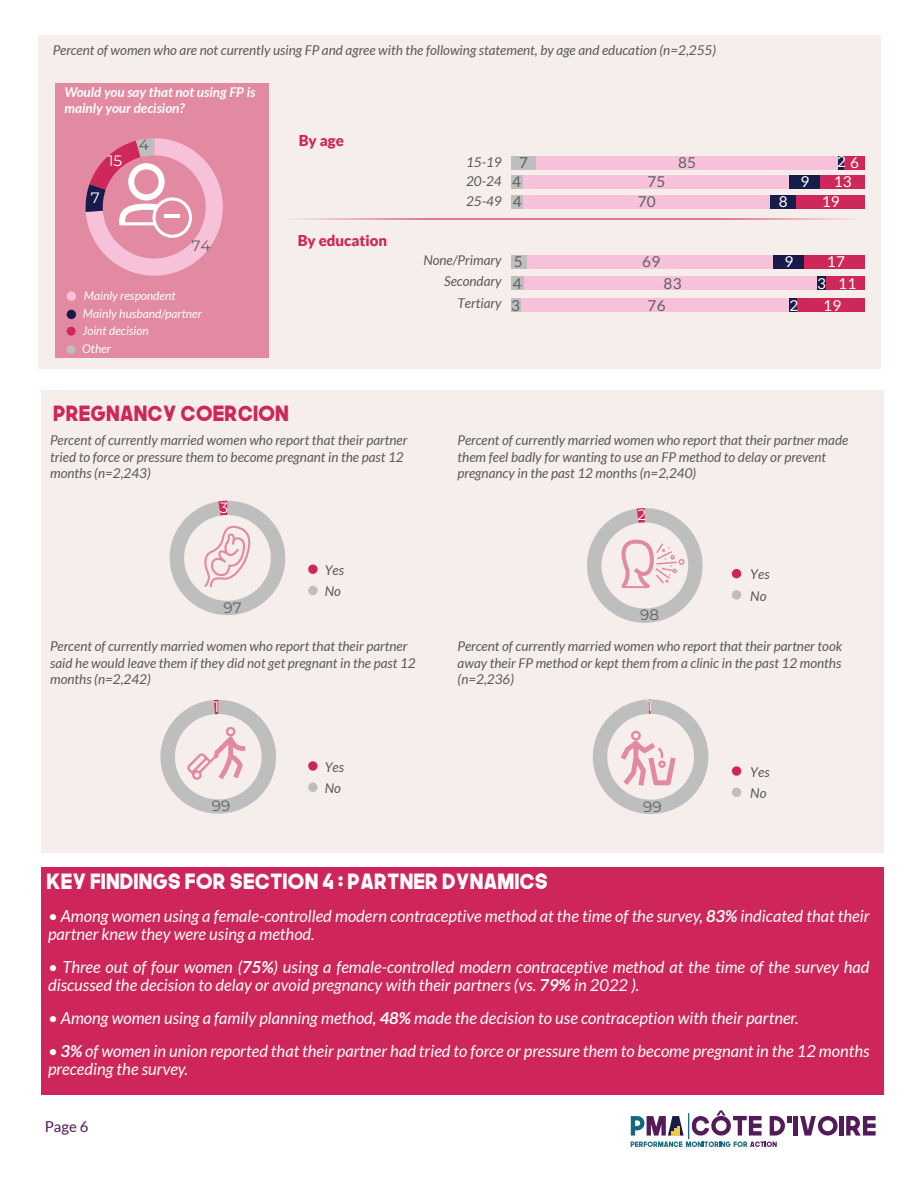
<style>
.page{position:relative;width:918px;height:1188px;background:#fff}
.page>*{position:absolute;margin:0;border:0;box-sizing:border-box;transform-origin:0 0}
.t1{font:21px "The Next Font";color:#fff}
.t2{font:21px "The Next Font";color:#ce265a}
.t3{font:italic 16.5px/18px "Lato";color:#fff}
.t4{font:15px/21.8px "Lato";letter-spacing:.01em;color:#5f5f60;text-align:justify}
.t5{font:15px "Lato";letter-spacing:.02em;color:#fff}
.t6{font:900 15px "Lato";color:#ce265a}
.t7{font:15px "Montserrat";letter-spacing:.005em;color:#606162}
.t8{font:15px "Montserrat";color:#fff}
.t9{font:15px "Lato";color:#531b5a}
.t10{font:15px "Montserrat";color:#5f5f60}
.t11{font:italic 13.5px/16.5px "Lato";color:#59595b}
.t12{font:italic 700 13.5px/16.5px "Lato";color:#fff}
.t13{font:italic 12px "Lato";color:#fff}
.s1{font-weight:700}
</style>
<div class="page">
<div style="left:39px;top:35px;width:842px;height:334px;background:#f5eeea"></div>
<div style="left:55px;top:83px;width:214px;height:274px;background:#e18aa2"></div>
<div style="left:41px;top:390px;width:843px;height:463px;background:#f5eeea"></div>
<svg style="left:169px;top:501px;width:117px;height:114px"></svg>
<svg style="left:160px;top:700px;width:116px;height:114px"></svg>
<svg style="left:587px;top:508px;width:116px;height:115px"></svg>
<svg style="left:592px;top:699px;width:117px;height:115px"></svg>
<svg style="left:85px;top:138px;width:138px;height:138px"></svg>
<div style="left:511px;top:156px;width:25px;height:13px;background:#bfbebe"></div>
<div style="left:511px;top:175px;width:13px;height:14px;background:#bfbebe"></div>
<div style="left:511px;top:195px;width:12px;height:13px;background:#bfbebe"></div>
<div style="left:536px;top:156px;width:302px;height:13px;background:#f7c2d9"></div>
<div style="left:524px;top:175px;width:265px;height:14px;background:#f7c2d9"></div>
<div style="left:523px;top:195px;width:247px;height:13px;background:#f7c2d9"></div>
<div style="left:838px;top:156px;width:7px;height:13px;background:#171d49"></div>
<div style="left:789px;top:175px;width:32px;height:14px;background:#171d49"></div>
<div style="left:770px;top:195px;width:27px;height:13px;background:#171d49"></div>
<div style="left:845px;top:156px;width:20px;height:13px;background:#ce275b"></div>
<div style="left:821px;top:175px;width:44px;height:14px;background:#ce275b"></div>
<div style="left:797px;top:195px;width:68px;height:13px;background:#ce275b"></div>
<div style="left:511px;top:255px;width:16px;height:13px;background:#bfbebe"></div>
<div style="left:511px;top:277px;width:13px;height:13px;background:#bfbebe"></div>
<div style="left:511px;top:298px;width:10px;height:14px;background:#bfbebe"></div>
<div style="left:527px;top:255px;width:246px;height:13px;background:#f7c1d9"></div>
<div style="left:524px;top:277px;width:293px;height:13px;background:#f7c1d9"></div>
<div style="left:521px;top:298px;width:268px;height:14px;background:#f7c1d9"></div>
<div style="left:773px;top:255px;width:31px;height:13px;background:#171b49"></div>
<div style="left:817px;top:277px;width:10px;height:13px;background:#171b49"></div>
<div style="left:789px;top:298px;width:8px;height:14px;background:#171b49"></div>
<div style="left:804px;top:255px;width:61px;height:13px;background:#ce285a"></div>
<div style="left:827px;top:277px;width:38px;height:13px;background:#ce285a"></div>
<div style="left:797px;top:298px;width:68px;height:14px;background:#ce285a"></div>
<hr style="left:794px;top:1116px;width:4px;height:20px;background:#541b5a">
<svg style="left:800px;top:1116px;width:38px;height:20px"></svg>
<hr style="left:840px;top:1116px;width:4px;height:20px;background:#541b5a">
<svg style="left:846px;top:1116px;width:30px;height:20px"></svg>
<svg style="left:631px;top:1110px;width:160px;height:37px"></svg>
<div style="left:41px;top:867px;width:843px;height:228px;background:#ce265a"></div>
<hr style="left:165px;top:215px;width:15px;height:3px;background:#fff">
<div style="left:308px;top:565px;width:10px;height:9px;background:#ce265b;border-radius:50%"></div>
<div style="left:308px;top:586px;width:10px;height:9px;background:#bfbebe;border-radius:50%"></div>
<div style="left:732px;top:569px;width:9px;height:9px;background:#ce265b;border-radius:50%"></div>
<div style="left:732px;top:590px;width:9px;height:10px;background:#bfbebe;border-radius:50%"></div>
<div style="left:308px;top:761px;width:10px;height:10px;background:#ce265b;border-radius:50%"></div>
<div style="left:308px;top:783px;width:10px;height:9px;background:#bfbebe;border-radius:50%"></div>
<div style="left:732px;top:766px;width:9px;height:10px;background:#ce265b;border-radius:50%"></div>
<div style="left:732px;top:788px;width:9px;height:9px;background:#bfbebe;border-radius:50%"></div>
<svg style="left:295px;top:218px;width:557px;height:2px"></svg>
<div style="left:67px;top:291px;width:9px;height:10px;background:#f7c1d9;border-radius:50%"></div>
<div style="left:67px;top:327px;width:9px;height:9px;background:#ce285a;border-radius:50%"></div>
<div style="left:67px;top:310px;width:9px;height:9px;background:#171b49;border-radius:50%"></div>
<div style="left:67px;top:345px;width:9px;height:9px;background:#bfbebe;border-radius:50%"></div>
<p class="t11" style="left:53px;top:43px;width:665px">Percent of women who are not currently using FP and agree with the following statement, by age and education (n=2,255)</p>
<p class="t12" style="left:64px;top:84px;width:192px">Would you say that not using FP is mainly your decision?</p>
<p class="t8" style="left:108px;top:151px;width:16px">15</p>
<p class="t8" style="left:91px;top:188px;width:11px">7</p>
<p class="t10" style="left:139px;top:135px;width:12px">4</p>
<p class="t10" style="left:192px;top:236px;width:21px">74</p>
<p class="t13" style="left:84px;top:289px;width:93px">Mainly respondent</p>
<p class="t13" style="left:82px;top:324px;width:68px">Joint decision</p>
<p class="t13" style="left:83px;top:307px;width:120px">Mainly husband/partner</p>
<p class="t13" style="left:82px;top:342px;width:30px">Other</p>
<p class="t6" style="left:299px;top:132px;width:47px">By age</p>
<p class="t6" style="left:298px;top:231px;width:91px">By education</p>
<h1 class="t2" style="left:53px;top:399px;width:237px">PREGNANCY COERCION</h1>
<p class="t11" style="left:466px;top:153px;width:37px;line-height:19.5px;text-align:justify">15-19<br>20-24<br>25-49</p>
<p class="t4" style="left:519px;top:151px;width:10px">7</p>
<p class="t4" style="left:678px;top:151px;width:19px">85</p>
<p class="t5" style="left:837px;top:154px;width:24px">2 6</p>
<p class="t4" style="left:512px;top:171px;width:10px">4</p>
<p class="t4" style="left:648px;top:171px;width:19px">75</p>
<p class="t5" style="left:800px;top:173px;width:10px">9</p>
<p class="t5" style="left:834px;top:173px;width:19px">13</p>
<p class="t4" style="left:513px;top:190px;width:10px">4</p>
<p class="t4" style="left:638px;top:190px;width:19px">70</p>
<p class="t5" style="left:779px;top:193px;width:10px">8</p>
<p class="t5" style="left:822px;top:193px;width:19px">19</p>
<p class="t11" style="left:423px;top:249px;width:80px;line-height:21.8px;text-align:right">None/Primary<br>Secondary<br>Tertiary</p>
<p class="t4" style="left:511px;top:251px;width:13px">5<br>4<br>3</p>
<p class="t4" style="left:642px;top:251px;width:20px">69</p>
<p class="t4" style="left:648px;top:272px;width:36px;text-indent:16px">83<br>76</p>
<p class="t5" style="left:785px;top:253px;width:10px">9</p>
<p class="t5" style="left:789px;top:297px;width:10px">2</p>
<p class="t5" style="left:827px;top:253px;width:20px">17</p>
<p class="t5" style="left:838px;top:275px;width:20px">11</p>
<p class="t5" style="left:823px;top:297px;width:20px">19</p>
<p class="t5" style="left:817px;top:275px;width:10px">3</p>
<p class="t11" style="left:50px;top:433px;width:359px">Percent of currently married women who report that their partner tried to force or pressure them to become pregnant in the past 12 months (n=2,243)</p>
<p class="t11" style="left:458px;top:433px;width:392px">Percent of currently married women who report that their partner made them feel badly for wanting to use an FP method to delay or prevent pregnancy in the past 12 months (n=2,240)</p>
<p class="t8" style="left:220px;top:497px;width:10px">3</p>
<p class="t7" style="left:224px;top:597px;width:20px">97</p>
<p class="t8" style="left:637px;top:505px;width:10px">2</p>
<p class="t11" style="left:325px;top:560px;width:21px;line-height:21.3px">Yes<br>No</p>
<p class="t11" style="left:750px;top:564px;width:21px;line-height:21.3px">Yes<br>No</p>
<p class="t7" style="left:640px;top:605px;width:20px">98</p>
<p class="t11" style="left:50px;top:638px;width:367px">Percent of currently married women who report that their partner said he would leave them if they did not get pregnant in the past 12 months (n=2,242)</p>
<p class="t8" style="left:214px;top:696px;width:7px">1</p>
<p class="t11" style="left:458px;top:638px;width:386px;text-align:justify">Percent of currently married women who report that their partner took away their FP method or kept them from a clinic in the past 12 months (n=2,236)</p>
<p class="t8" style="left:647px;top:696px;width:7px">1</p>
<p class="t7" style="left:212px;top:796px;width:20px">99</p>
<p class="t11" style="left:325px;top:756px;width:21px;line-height:21.3px">Yes<br>No</p>
<p class="t11" style="left:750px;top:761px;width:21px;line-height:21.3px">Yes<br>No</p>
<p class="t7" style="left:643px;top:796px;width:20px">99</p>
<h1 class="t1" style="left:46px;top:867px;width:503px">KEY FINDINGS FOR SECTION 4 : PARTNER DYNAMICS</h1>
<p class="t3" style="left:48px;top:907px;width:823px">• Among women using a female-controlled modern contraceptive method at the time of the survey, <span class="s1">83%</span> indicated that their partner knew they were using a method.</p>
<p class="t3" style="left:48px;top:958px;width:823px">• Three out of four women (<span class="s1">75%</span>) using a female-controlled modern contraceptive method at the time of the survey had discussed the decision to delay or avoid pregnancy with their partners (vs. <span class="s1">79%</span> in 2022 ).</p>
<p class="t3" style="left:48px;top:1009px;width:752px">• Among women using a family planning method, <span class="s1">48%</span> made the decision to use contraception with their partner.</p>
<p class="t3" style="left:48px;top:1042px;width:823px">• <span class="s1">3%</span> of women in union reported that their partner had tried to force or pressure them to become pregnant in the 12 months preceding the survey.</p>
<p class="t9" style="left:45px;top:1118px;width:45px">Page 6</p>
</div>
